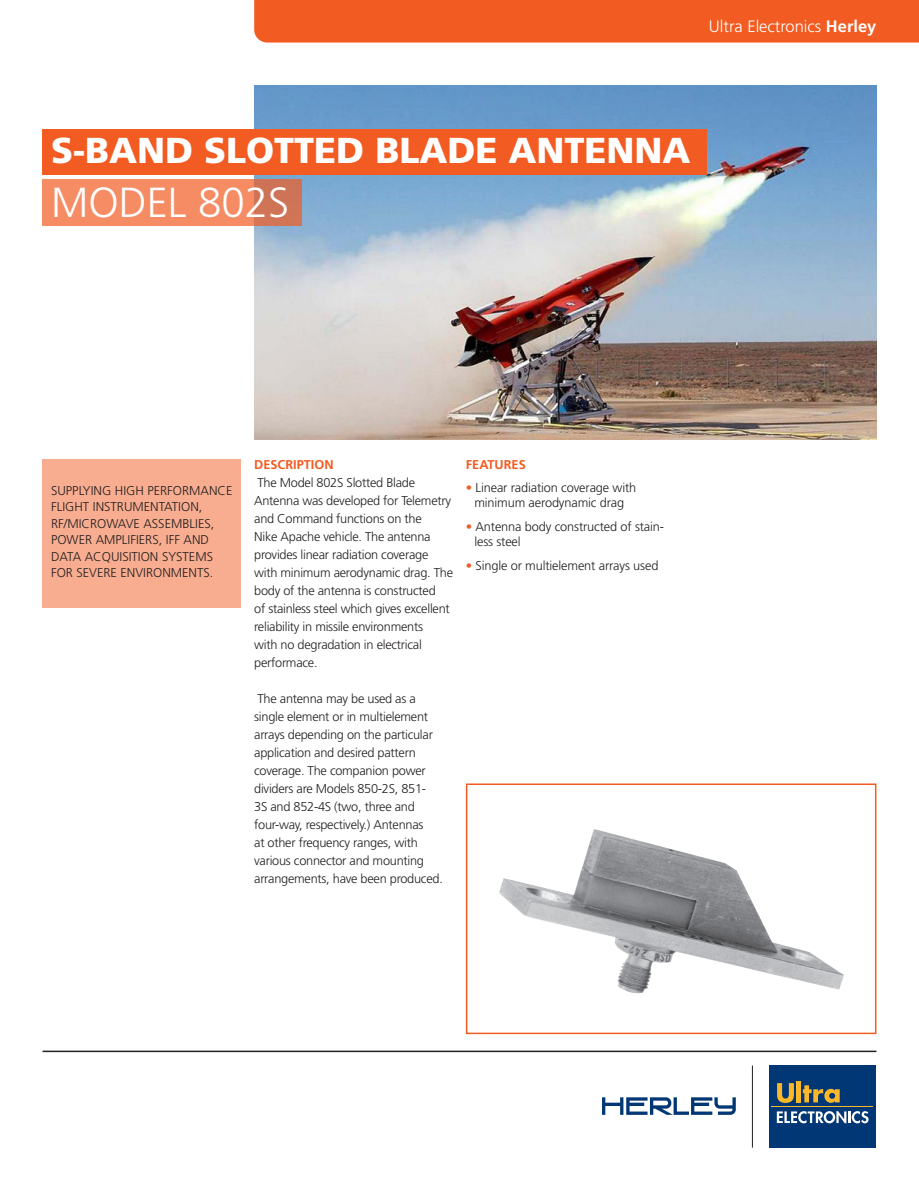
<style>
.page{position:relative;width:919px;height:1191px;background:#fff}
.page>*{position:absolute;margin:0;border:0;box-sizing:border-box;transform-origin:0 0}
.t1{font:300 42px "Frutiger LT Std";color:#fff}
.t2{font:900 36px "Frutiger LT Std";color:#fff}
.t3{font:300 16.5px "Frutiger LT Std";color:#fff}
.Decription_Body{font:300 12.75px/18px "Frutiger LT Std";letter-spacing:-.02em;color:#231f20}
.Decription_Body-2{font:300 12.75px/16.5px "Frutiger LT Std";color:#231f20}
.Features{font:300 12.75px/15px "Frutiger LT Std";letter-spacing:-.01em;color:#231f20;text-align:center}
.Decription_Body-3{font:700 12.75px "Frutiger LT Std";color:#f25b21}
.s1{font-weight:700}
.s2{color:#f25b21}
</style>
<div class="page">
<img style="left:254px;top:85px;width:622px;height:355px">
<div style="left:254px;top:0;width:664px;height:43px;background:#f25b21"></div>
<div style="left:43px;top:129px;width:664px;height:45px;background:#f25b21"></div>
<svg style="left:43px;top:179px;width:259px;height:46px;background:#ee8761"></svg>
<hr style="left:43px;top:1050px;width:833px;height:2px;background:#231f20">
<svg style="left:602px;top:1097px;width:133px;height:17px"></svg>
<div style="left:769px;top:1065px;width:106px;height:82px;background:#013775"></div>
<svg style="left:776px;top:1111px;width:92px;height:12px"></svg>
<svg style="left:777px;top:1083px;width:16px;height:20px"></svg>
<hr style="left:796px;top:1081px;width:4px;height:21px;background:#fcb828">
<svg style="left:802px;top:1085px;width:37px;height:17px"></svg>
<hr style="left:771px;top:1106px;width:102px;height:1px;background:#fcb828">
<hr style="left:752px;top:1065px;width:1px;height:82px;background:#231f20">
<div style="left:43px;top:459px;width:198px;height:149px;background:#f8ad90"></div>
<img style="left:499px;top:829px;width:345px;height:165px">
<div style="left:466px;top:783px;width:410px;height:251px;border:2px solid #f25b21"></div>
<p class="t3" style="left:708px;top:16px;width:169px">Ultra Electronics <span class="s1">Herley</span></p>
<p class="t2" style="left:51px;top:129px;width:641px">S-BAND SLOTTED BLADE ANTENNA</p>
<p class="t1" style="left:51px;top:178px;width:240px">MODEL 802S</p>
<p class="Decription_Body-2" style="left:51px;top:482px;width:183px">SUPPLYING HIGH PERFORMANCE<br>FLIGHT INSTRUMENTATION,<br>RF/MICROWAVE ASSEMBLIES,<br>POWER AMPLIFIERS, IFF AND<br>DATA ACQUISITION SYSTEMS<br>FOR SEVERE ENVIRONMENTS.</p>
<p class="Decription_Body-3" style="left:254px;top:457px;width:81px">DESCRIPTION</p>
<p class="Decription_Body" style="left:254px;top:474px;width:200px">The Model 802S Slotted Blade<br>Antenna was developed for Telemetry and Command functions on the<br>Nike Apache vehicle. The antenna provides linear radiation coverage with minimum aerodynamic drag. The body of the antenna is constructed<br>of stainless steel which gives excellent reliability in missile environments<br>with no degradation in electrical performace.</p>
<p class="Decription_Body" style="left:254px;top:690px;width:190px">The antenna may be used as a single element or in multielement arrays depending on the particular application and desired pattern coverage. The companion power dividers are Models 850-2S, 851-<br>3S and 852-4S (two, three and four-way, respectively.) Antennas<br>at other frequency ranges, with various connector and mounting arrangements, have been produced.</p>
<p class="Decription_Body-3" style="left:466px;top:457px;width:61px">FEATURES</p>
<p class="Features" style="left:466px;top:481px;width:172px"><span class="s2">•</span> Linear radiation coverage with minimum aerodynamic drag</p>
<p class="Features" style="left:474px;top:519px;width:191px;text-align:left;text-indent:-9px"><span class="s2">•</span> Antenna body constructed of stain&shy;less steel</p>
<p class="Features" style="left:466px;top:558px;width:194px"><span class="s2">•</span> Single or multielement arrays used</p>
</div>
